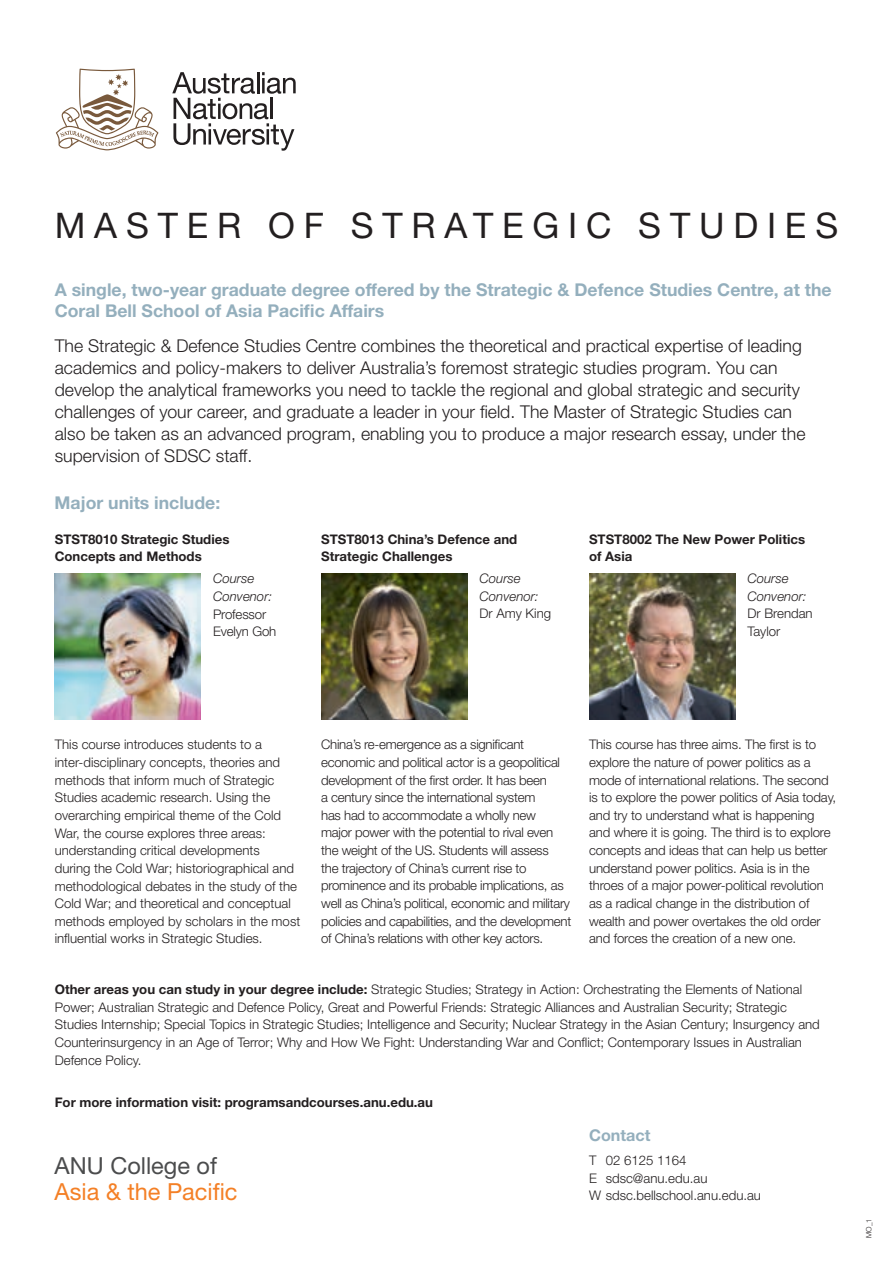
<style>
.page{position:relative;width:893px;height:1263px;background:#fff}
.page>*{position:absolute;margin:0;border:0;box-sizing:border-box;transform-origin:0 0}
.t1{font:35.25px "Helvetica Neue LT Std";letter-spacing:.25em;color:#231f20}
.t2{font:23.55px/26.4px "Helvetica Neue LT Std";color:#f48026}
.t3{font:300 17.7px/22px "Helvetica Neue LT Std";color:#231f20}
.t4{font:700 17.7px/20.5px "Helvetica Neue LT Std";color:#94afbd}
.t5{font:700 16.2px "Helvetica Neue LT Std";color:#94afbd}
.t6{font:300 13.2px/17.7px "Helvetica Neue LT Std";color:#231f20}
.t7{font:300 13.2px/17.7px "Helvetica Neue LT Std";letter-spacing:-.02em;color:#231f20}
.t8{font:700 13.2px/17.7px "Helvetica Neue LT Std";color:#231f20}
.t9{font:italic 300 13.2px/17.7px "Helvetica Neue LT Std";color:#231f20}
.t10{font:300 7.35px "Helvetica Neue LT Std";color:#231f20}
.s1{font-style:italic}
.s2{font-style:normal}
.s3{font-weight:700}
.s4{color:#4b4c4d}
</style>
<div class="page">
<img style="left:55px;top:574px;width:146px;height:146px">
<img style="left:321px;top:574px;width:146px;height:146px">
<img style="left:589px;top:574px;width:146px;height:146px">
<svg style="left:172px;top:72px;width:124px;height:79px"></svg>
<svg style="left:56px;top:69px;width:102px;height:81px"></svg>
<p class="t1" style="left:55px;top:204px;width:785px">MASTER OF STRATEGIC STUDIES</p>
<p class="t4" style="left:55px;top:279px;width:778px">A single, two-year graduate degree offered by the Strategic &amp; Defence Studies Centre, at the<br>Coral Bell School of Asia Pacific Affairs</p>
<p class="t3" style="left:55px;top:334px;width:752px">The Strategic &amp; Defence Studies Centre combines the theoretical and practical expertise of leading academics and policy-makers to deliver Australia’s foremost strategic studies program. You can develop the analytical frameworks you need to tackle the regional and global strategic and security challenges of your career, and graduate a leader in your field. The Master of Strategic Studies can also be taken as an advanced program, enabling you to produce a major research essay, under the supervision of SDSC staff.</p>
<p class="t4" style="left:55px;top:492px;width:167px">Major units include:</p>
<p class="t8" style="left:55px;top:530px;width:176px">STST8010 Strategic Studies<br>Concepts and Methods</p>
<p class="t6" style="left:213px;top:569px;width:65px"><span class="s1">Course<br>Convenor:<br></span>Professor<br>Evelyn Goh</p>
<p class="t8" style="left:321px;top:530px;width:198px">STST8013 China’s Defence and<br>Strategic Challenges</p>
<p class="t9" style="left:480px;top:569px;width:73px">Course<br>Convenor:<br><span class="s2">Dr Amy King</span></p>
<p class="t8" style="left:589px;top:530px;width:218px">STST8002 The New Power Politics of Asia</p>
<p class="t9" style="left:747px;top:569px;width:67px">Course<br>Convenor:<br><span class="s2">Dr Brendan<br>Taylor</span></p>
<p class="t6" style="left:55px;top:736px;width:247px">This course introduces students to a inter-disciplinary concepts, theories and methods that inform much of Strategic Studies academic research. Using the overarching empirical theme of the Cold War, the course explores three areas: understanding critical developments<br>during the Cold War; historiographical and methodological debates in the study of the Cold War; and theoretical and conceptual methods employed by scholars in the most influential works in Strategic Studies.</p>
<p class="t7" style="left:321px;top:735px;width:252px">China’s re-emergence as a significant economic and political actor is a geopolitical development of the first order. It has been<br>a century since the international system<br>has had to accommodate a wholly new<br>major power with the potential to rival even the weight of the US. Students will assess<br>the trajectory of China’s current rise to prominence and its probable implications, as well as China’s political, economic and military policies and capabilities, and the development of China’s relations with other key actors.</p>
<p class="t6" style="left:589px;top:735px;width:249px">This course has three aims. The first is to explore the nature of power politics as a mode of international relations. The second is to explore the power politics of Asia today, and try to understand what is happening and where it is going. The third is to explore concepts and ideas that can help us better understand power politics. Asia is in the throes of a major power-political revolution as a radical change in the distribution of wealth and power overtakes the old order and forces the creation of a new one.</p>
<p class="t6" style="left:55px;top:980px;width:767px"><span class="s3">Other areas you can study in your degree include:</span> Strategic Studies; Strategy in Action: Orchestrating the Elements of National Power; Australian Strategic and Defence Policy, Great and Powerful Friends: Strategic Alliances and Australian Security; Strategic Studies Internship; Special Topics in Strategic Studies; Intelligence and Security; Nuclear Strategy in the Asian Century; Insurgency and Counterinsurgency in an Age of Terror; Why and How We Fight: Understanding War and Conflict; Contemporary Issues in Australian Defence Policy.</p>
<p class="t8" style="left:55px;top:1093px;width:380px">For more information visit: programsandcourses.anu.edu.au</p>
<p class="t2" style="left:55px;top:1152px;width:184px"><span class="s4">ANU College of<br></span>Asia &amp; the Pacific</p>
<p class="t5" style="left:589px;top:1125px;width:63px">Contact</p>
<p class="t6" style="left:589px;top:1151px;width:174px">T 02 6125 1164<br>E sdsc@anu.edu.au<br>W sdsc.bellschool.anu.edu.au</p>
<p class="t10" style="left:864px;top:1238px;width:21px;rotate:-90deg">MO_1</p>
</div>
